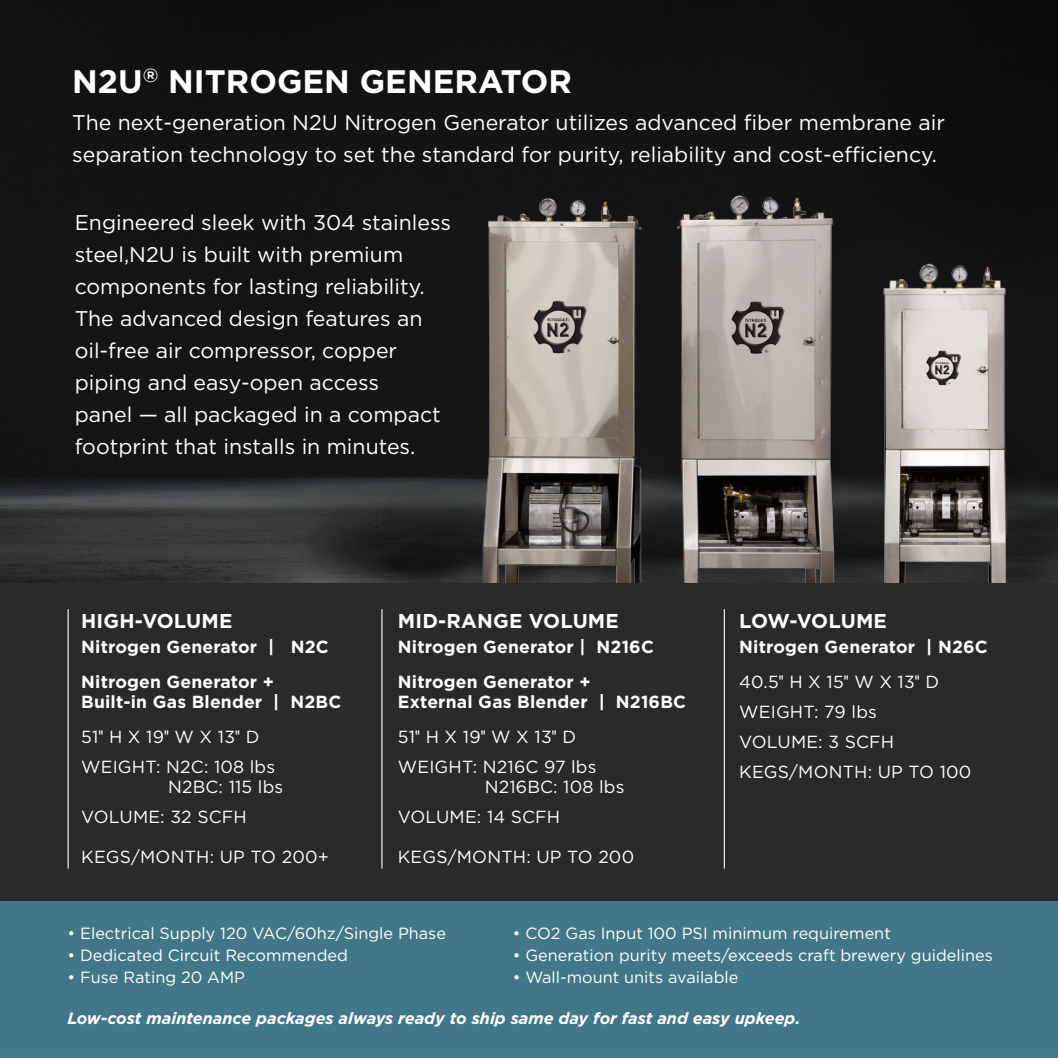
<style>
.page{position:relative;width:1058px;height:1058px;background:#fff}
.page>*{position:absolute;margin:0;border:0;box-sizing:border-box;transform-origin:0 0}
.t1{font:700 32.5px "Gotham";color:#fff}
.t2{font:21.25px/32px "Gotham";color:#fff}
.t3{font:700 20px "Gotham";letter-spacing:.01em;color:#fff}
.t4{font:700 20px "Gotham";letter-spacing:-.01em;color:#fff}
.t5{font:17.5px/30px "Gotham";letter-spacing:.01em;color:#fff}
.t6{font:700 17.5px/20px "Gotham";letter-spacing:.01em;color:#fff}
.t7{font:16.25px "Gotham";color:#fff}
.t8{font:italic 700 16.25px "Gotham";color:#fff}
.s1{font-family:"Tw Cen MT Lightfor Kenmore"}
</style>
<div class="page">
<img style="left:0;top:0;width:1058px;height:583px">
<img style="left:482px;top:180px;width:576px;height:403px">
<div style="left:0;top:583px;width:1058px;height:318px;background:#2b292a"></div>
<hr style="left:68px;top:609px;width:1px;height:259px;background:#e6e7e9">
<hr style="left:381px;top:609px;width:1px;height:259px;background:#e6e7e9">
<hr style="left:723px;top:609px;width:2px;height:259px;background:#e6e7e9">
<div style="left:0;top:901px;width:1058px;height:157px;background:#427789"></div>
<p class="t1" style="left:72px;top:63px;width:501px">N2U<sup>®</sup> NITROGEN GENERATOR</p>
<p class="t2" style="left:72px;top:106px;width:874px">The next-generation N2U Nitrogen Generator utilizes advanced fiber membrane air separation technology to set the standard for purity, reliability and cost-efficiency.</p>
<p class="t2" style="left:75px;top:206px;width:378px">Engineered sleek with 304 stainless steel,N2U is built with premium components for lasting reliability.<br>The advanced design features an oil-free air compressor, copper piping and easy-open access<br>panel — all packaged in a compact footprint that installs in minutes.</p>
<p class="t3" style="left:81px;top:609px;width:153px">HIGH-VOLUME</p>
<p class="t6" style="left:81px;top:636px;width:249px">Nitrogen Generator | N2C</p>
<p class="t6" style="left:81px;top:671px;width:261px">Nitrogen Generator +<br>Built-in Gas Blender | N2BC</p>
<p class="t5" style="left:81px;top:721px;width:180px">51<span class="s1">"</span> H X 19<span class="s1">"</span> W X 13<span class="s1">"</span> D</p>
<p class="t5" style="left:81px;top:751px;width:195px">WEIGHT: N2C: 108 lbs</p>
<p class="t5" style="left:168px;top:771px;width:117px">N2BC: 115 lbs</p>
<p class="t5" style="left:81px;top:801px;width:167px">VOLUME: 32 SCFH</p>
<p class="t5" style="left:81px;top:841px;width:249px">KEGS/MONTH: UP TO 200+</p>
<p class="t3" style="left:398px;top:609px;width:222px">MID-RANGE VOLUME</p>
<p class="t6" style="left:398px;top:636px;width:257px">Nitrogen Generator | N216C</p>
<p class="t6" style="left:398px;top:671px;width:290px">Nitrogen Generator +<br>External Gas Blender | N216BC</p>
<p class="t5" style="left:398px;top:721px;width:200px">51<span class="s1">"</span> H X 19<span class="s1">"</span> W X 13<span class="s1">"</span> D<br>WEIGHT: N216C 97 lbs</p>
<p class="t5" style="left:398px;top:771px;width:228px;text-indent:87px">N216BC: 108 lbs<br>VOLUME: 14 SCFH</p>
<p class="t5" style="left:398px;top:841px;width:238px">KEGS/MONTH: UP TO 200</p>
<p class="t4" style="left:739px;top:609px;width:149px">LOW-VOLUME</p>
<p class="t6" style="left:739px;top:636px;width:250px">Nitrogen Generator | N26C</p>
<p class="t5" style="left:739px;top:666px;width:201px">40.5<span class="s1">"</span> H X 15<span class="s1">"</span> W X 13<span class="s1">"</span> D</p>
<p class="t5" style="left:739px;top:696px;width:139px">WEIGHT: 79 lbs</p>
<p class="t5" style="left:739px;top:726px;width:156px">VOLUME: 3 SCFH</p>
<p class="t5" style="left:739px;top:756px;width:233px">KEGS/MONTH: UP TO 100</p>
<p class="t7" style="left:68px;top:924px;width:380px">• Electrical Supply 120 VAC/60hz/Single Phase</p>
<p class="t7" style="left:68px;top:946px;width:282px">• Dedicated Circuit Recommended</p>
<p class="t7" style="left:68px;top:968px;width:179px">• Fuse Rating 20 AMP</p>
<p class="t7" style="left:512px;top:924px;width:379px">• CO2 Gas Input 100 PSI minimum requirement</p>
<p class="t7" style="left:512px;top:946px;width:481px">• Generation purity meets/exceeds craft brewery guidelines</p>
<p class="t7" style="left:512px;top:968px;width:227px">• Wall-mount units available</p>
<p class="t8" style="left:68px;top:1008px;width:734px">Low-cost maintenance packages always ready to ship same day for fast and easy upkeep.</p>
</div>
